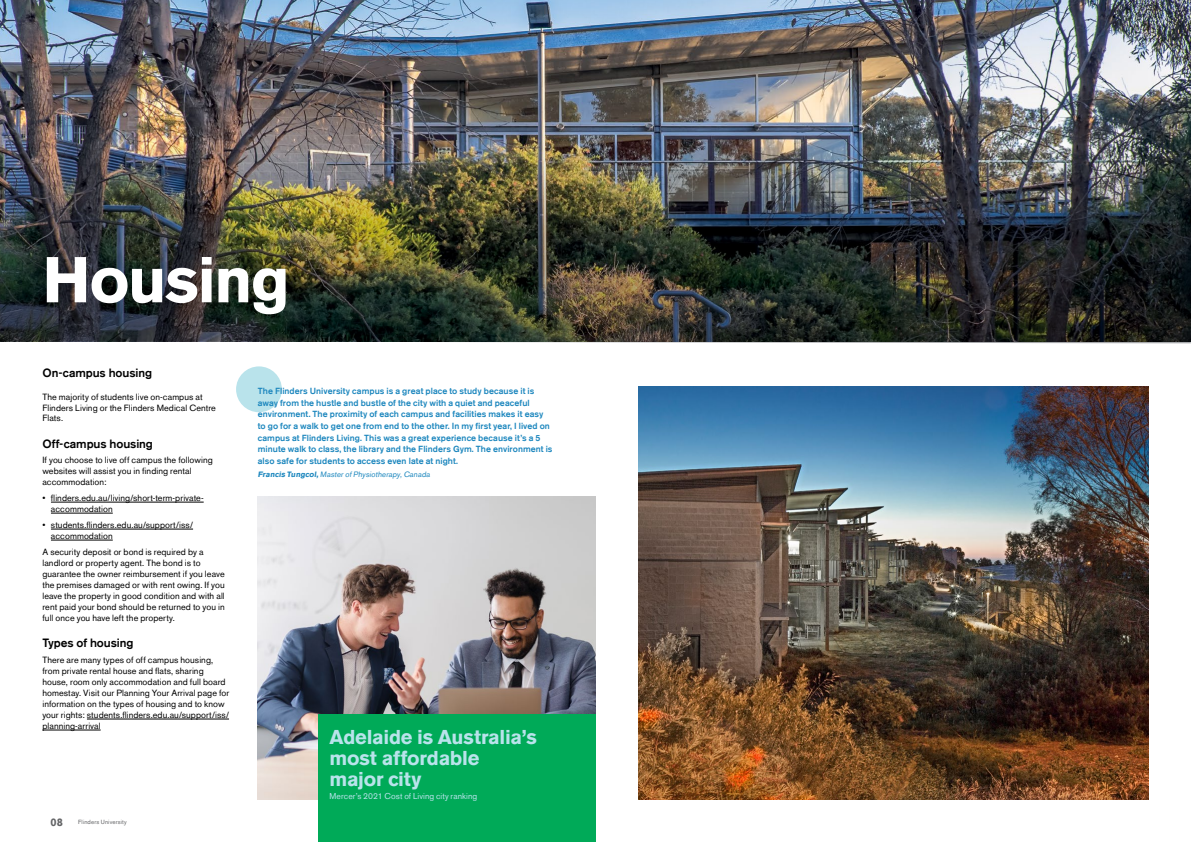
<style>
.page{position:relative;width:1191px;height:842px;background:#fff}
.page>*{position:absolute;margin:0;border:0;box-sizing:border-box;transform-origin:0 0}
.t1{font:700 64.1px "Akzidenz Grotesk BE";letter-spacing:-.025em;color:#fff}
.t2{font:700 20px/21px "Akzidenz Grotesk BE";letter-spacing:-.01em;color:#b9e3eb}
.t3{font:12px "Berthold Akzidenz Grotesk BE Md 2";letter-spacing:-.005em;color:#000}
.t4{font:700 11px "Akzidenz Grotesk BE";color:#636466}
.t5{font:9px/11px "Akzidenz Grotesk BE";letter-spacing:.005em;color:#000}
.t6{font:8.8px/11.6px "Berthold Akzidenz Grotesk BE Md 2";letter-spacing:.005em;color:#1d87be}
.t7{font:8.5px "Akzidenz Grotesk BE";letter-spacing:.01em;color:#b9e3eb}
.t8{font:7.7px "Akzidenz Grotesk BE";color:#1d87be}
.t9{font:6px "Akzidenz Grotesk BE";letter-spacing:.025em;color:#636466}
.s1{font-weight:700}
</style>
<div class="page">
<img style="left:258px;top:497px;width:337px;height:302px">
<div style="left:318px;top:714px;width:277px;height:128px;background:#00aa58"></div>
<img style="left:0;top:0;width:1191px;height:145px">
<img style="left:0;top:145px;width:1191px;height:198px">
<hr style="left:51px;top:502px;width:153px;height:1px;background:#000">
<hr style="left:51px;top:513px;width:62px;height:1px;background:#000">
<hr style="left:51px;top:529px;width:142px;height:1px;background:#000">
<hr style="left:51px;top:540px;width:62px;height:1px;background:#000">
<hr style="left:87px;top:719px;width:142px;height:1px;background:#000">
<hr style="left:42px;top:730px;width:59px;height:1px;background:#000">
<div style="left:236px;top:366px;width:46px;height:46px;background:#b9e3eb;border-radius:50%"></div>
<img style="left:638px;top:386px;width:510px;height:413px">
<h1 class="t1" style="left:42px;top:243px;width:249px">Housing</h1>
<h3 class="t3" style="left:42px;top:366px;width:111px">On-campus housing</h3>
<p class="t5" style="left:42px;top:391px;width:175px">The majority of students live on-campus at<br>Flinders Living or the Flinders Medical Centre<br>Flats.</p>
<h3 class="t3" style="left:42px;top:436px;width:112px">Off-campus housing</h3>
<p class="t5" style="left:42px;top:455px;width:172px">If you choose to live off campus the following websites will assist you in finding rental accommodation:</p>
<p class="t5" style="left:51px;top:493px;width:154px;text-indent:-9px">• flinders.edu.au/living/short-term-private&shy;accommodation</p>
<p class="t5" style="left:51px;top:520px;width:144px;text-indent:-9px">• students.flinders.edu.au/support/iss/ accommodation</p>
<p class="t5" style="left:42px;top:547px;width:184px">A security deposit or bond is required by a landlord or property agent. The bond is to guarantee the owner reimbursement if you leave the premises damaged or with rent owing. If you leave the property in good condition and with all rent paid your bond should be returned to you in full once you have left the property.</p>
<h3 class="t3" style="left:42px;top:636px;width:93px">Types of housing</h3>
<p class="t5" style="left:42px;top:655px;width:188px">There are many types of off campus housing, from private rental house and flats, sharing house, room only accommodation and full board homestay. Visit our Planning Your Arrival page for information on the types of housing and to know your rights: students.flinders.edu.au/support/iss/ planning-arrival</p>
<p class="t4" style="left:51px;top:815px;width:14px">08</p>
<p class="t9" style="left:78px;top:818px;width:50px">Flinders University</p>
<p class="t6" style="left:258px;top:385px;width:296px">The Flinders University campus is a great place to study because it is away from the hustle and bustle of the city with a quiet and peaceful environment. The proximity of each campus and facilities makes it easy to go for a walk to get one from end to the other. In my first year, I lived on campus at Flinders Living. This was a great experience because it’s a 5 minute walk to class, the library and the Flinders Gym. The environment is also safe for students to access even late at night.</p>
<p class="t8" style="left:258px;top:470px;width:175px"><span class="s1">Francis Tungcol,</span> Master of Physiotherapy, Canada</p>
<h2 class="t2" style="left:329px;top:726px;width:209px">Adelaide is Australia’s most affordable major city</h2>
<p class="t7" style="left:329px;top:791px;width:149px">Mercer’s 2021 Cost of Living city ranking</p>
</div>
